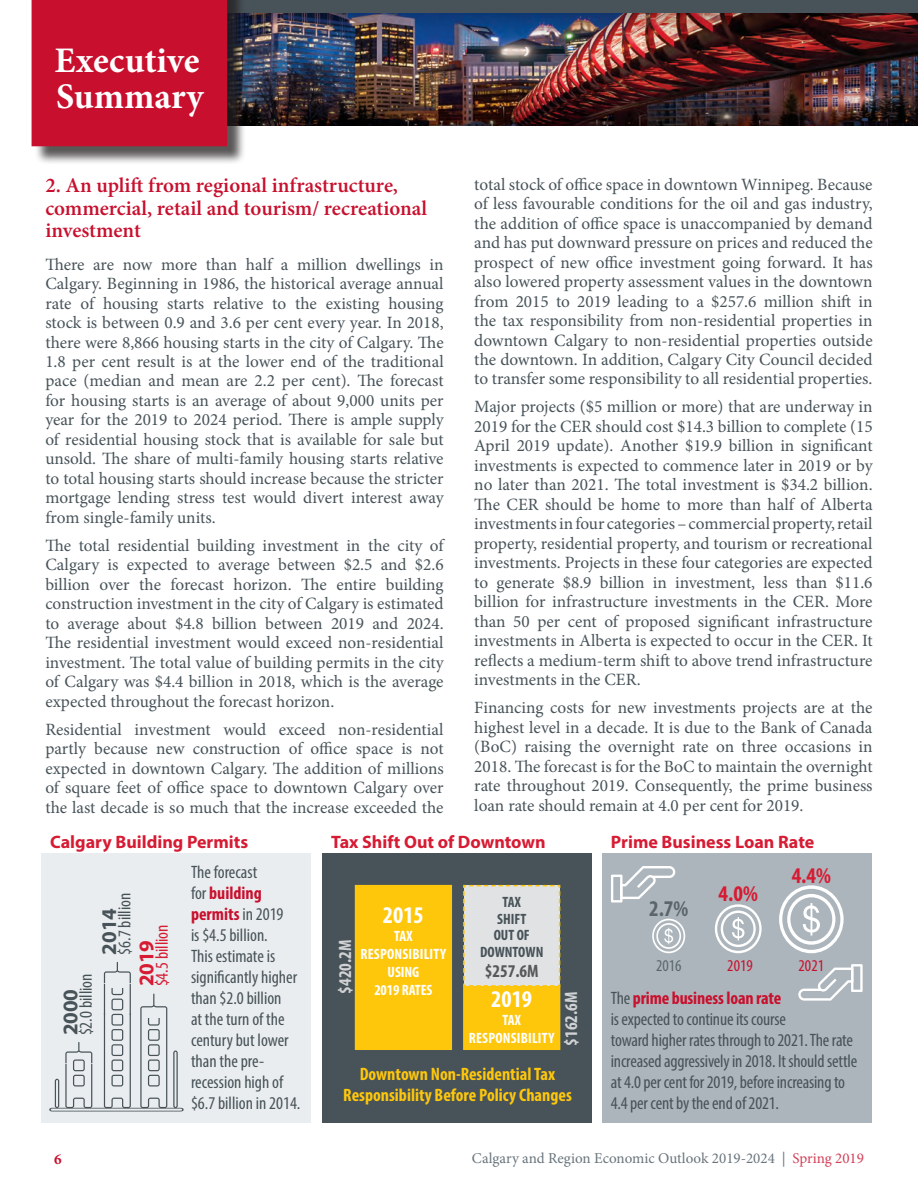
<style>
.page{position:relative;width:918px;height:1188px;background:#fff}
.page>*{position:absolute;margin:0;border:0;box-sizing:border-box;transform-origin:0 0}
.Level_2{font:700 36px "Minion Pro";color:#fff}
.t1{font:700 condensed 24px "Myriad Pro";color:#fff}
.t2{font:700 condensed 22.5px "Myriad Pro";color:#d61b33}
.t3{font:700 condensed 22.5px "Myriad Pro";color:#5a666c}
._2018_2nd_heading{font:600 21px/22.5px "Minion Pro";color:#c8102e}
.t4{font:700 21px "Myriad Pro";color:#475359}
.t5{font:700 21px "Myriad Pro";color:#d61b33}
.t6{font:condensed 18px/21px "Myriad Pro";letter-spacing:-.01em;color:#475359}
.t7{font:700 18px "Myriad Pro";color:#d61b33}
.t8{font:700 condensed 18px/21px "Myriad Pro";color:#fec70c;text-align:center}
.t9{font:700 condensed 18px "Myriad Pro";color:#d1d2d4}
.t10{font:condensed 18px "Myriad Pro";color:#d61b33}
.t11{font:700 condensed 18px "Myriad Pro";color:#57585a}
.ExecutiveSummaryText{font:17.25px/19.5px "Minion Pro";color:#475359;text-align:justify}
.t12{font:condensed 16.5px "Myriad Pro";color:#c8102e}
.t13{font:condensed 16.5px "Myriad Pro";color:#5a666c}
.t14{font:15px "Minion Pro";color:#68747b}
.t15{font:700 condensed 15px "Myriad Pro";letter-spacing:.01em;color:#fff}
.t16{font:700 condensed 15px "Myriad Pro";color:#475359}
.t17{font:700 15px "Minion Pro";color:#c8102e}
.s1{font-weight:700;color:#c8102e}
.s2{color:#d34058}
</style>
<div class="page">
<div style="left:66px;top:0;width:852px;height:129px;background:#231f20;opacity:.35"></div>
<div style="left:48px;top:0;width:870px;height:13px;background:#475359"></div>
<div style="left:34px;top:0;width:212px;height:165px;background:#231f20;opacity:.75"></div>
<div style="left:32px;top:0;width:195px;height:146px;background:#c8102e"></div>
<div style="left:42px;top:854px;width:269px;height:269px;background:#eaedef"></div>
<svg style="left:49px;top:962px;width:135px;height:149px"></svg>
<div style="left:147px;top:1012px;width:16px;height:6px;background:#eaedef"></div>
<div style="left:603px;top:854px;width:269px;height:269px;background:#acb5bb"></div>
<svg style="left:611px;top:866px;width:64px;height:37px"></svg>
<svg style="left:798px;top:964px;width:65px;height:37px"></svg>
<svg style="left:652px;top:919px;width:33px;height:34px"></svg>
<svg style="left:715px;top:904px;width:47px;height:49px"></svg>
<svg style="left:779px;top:885px;width:65px;height:68px"></svg>
<div style="left:322px;top:854px;width:269px;height:269px;background:#475359"></div>
<div style="left:355px;top:885px;width:97px;height:165px;background:#fec70c"></div>
<div style="left:463px;top:985px;width:97px;height:65px;background:#fec70c"></div>
<svg style="left:463px;top:884px;width:98px;height:103px;background:#dfded7"></svg>
<p class="Level_2" style="left:55px;top:35px;width:146px">Executive</p>
<p class="Level_2" style="left:56px;top:71px;width:149px">Summary</p>
<p class="ExecutiveSummaryText" style="left:474px;top:174px;width:400px">total stock of office space in downtown Winnipeg. Because of less favourable conditions for the oil and gas industry, the addition of office space is unaccompanied by demand and has put downward pressure on prices and reduced the prospect of new office investment going forward. It has also lowered property assessment values in the downtown from 2015 to 2019 leading to a $257.6 million shift in the tax responsibility from non-residential properties in downtown Calgary to non-residential properties outside the downtown. In addition, Calgary City Council decided to transfer some responsibility to all residential properties.</p>
<p class="ExecutiveSummaryText" style="left:474px;top:397px;width:400px">Major projects ($5 million or more) that are underway in 2019 for the CER should cost $14.3 billion to complete (15<br>April 2019 update). Another $19.9 billion in significant investments is expected to commence later in 2019 or by no later than 2021. The total investment is $34.2 billion.<br>The CER should be home to more than half of Alberta investments in four categories – commercial property, retail property, residential property, and tourism or recreational investments. Projects in these four categories are expected to generate $8.9 billion in investment, less than $11.6 billion for infrastructure investments in the CER. More than 50 per cent of proposed significant infrastructure investments in Alberta is expected to occur in the CER. It reflects a medium-term shift to above trend infrastructure investments in the CER.</p>
<p class="ExecutiveSummaryText" style="left:474px;top:698px;width:400px">Financing costs for new investments projects are at the highest level in a decade. It is due to the Bank of Canada (BoC) raising the overnight rate on three occasions in 2018. The forecast is for the BoC to maintain the overnight rate throughout 2019. Consequently, the prime business loan rate should remain at 4.0 per cent for 2019.</p>
<p class="_2018_2nd_heading" style="left:45px;top:174px;width:383px">2. An uplift from regional infrastructure, commercial, retail and tourism/ recreational investment</p>
<p class="ExecutiveSummaryText" style="left:45px;top:254px;width:400px">There are now more than half a million dwellings in Calgary. Beginning in 1986, the historical average annual rate of housing starts relative to the existing housing stock is between 0.9 and 3.6 per cent every year. In 2018, there were 8,866 housing starts in the city of Calgary. The 1.8 per cent result is at the lower end of the traditional pace (median and mean are 2.2 per cent). The forecast for housing starts is an average of about 9,000 units per year for the 2019 to 2024 period. There is ample supply of residential housing stock that is available for sale but unsold. The share of multi-family housing starts relative to total housing starts should increase because the stricter mortgage lending stress test would divert interest away from single-family units.</p>
<p class="ExecutiveSummaryText" style="left:45px;top:536px;width:400px">The total residential building investment in the city of Calgary is expected to average between $2.5 and $2.6 billion over the forecast horizon. The entire building construction investment in the city of Calgary is estimated to average about $4.8 billion between 2019 and 2024.<br>The residential investment would exceed non-residential investment. The total value of building permits in the city of Calgary was $4.4 billion in 2018, which is the average expected throughout the forecast horizon.</p>
<p class="ExecutiveSummaryText" style="left:45px;top:720px;width:400px">Residential investment would exceed non-residential partly because new construction of office space is not expected in downtown Calgary. The addition of millions of square feet of office space to downtown Calgary over the last decade is so much that the increase exceeded the</p>
<p class="t7" style="left:50px;top:830px;width:200px">Calgary Building Permits</p>
<p class="t7" style="left:331px;top:830px;width:216px">Tax Shift Out of Downtown</p>
<p class="t7" style="left:611px;top:830px;width:205px">Prime Business Loan Rate</p>
<p class="t6" style="left:75px;top:1035px;width:63px;rotate:-90deg">$2.0 billion</p>
<p class="t4" style="left:57px;top:1035px;width:48px;rotate:-90deg">2000</p>
<p class="t6" style="left:114px;top:955px;width:63px;rotate:-90deg">$6.7 billion</p>
<p class="t4" style="left:95px;top:955px;width:48px;rotate:-90deg">2014</p>
<p class="t10" style="left:151px;top:986px;width:63px;rotate:-90deg">$4.5 billion</p>
<p class="t5" style="left:133px;top:986px;width:48px;rotate:-90deg">2019</p>
<p class="t6" style="left:191px;top:862px;width:111px">The forecast<br>for <span class="s1">building permits</span> in 2019<br>is $4.5 billion.<br>This estimate is significantly higher than $2.0 billion<br>at the turn of the century but lower than the pre&shy;recession high of $6.7 billion in 2014.</p>
<p class="t16" style="left:503px;top:893px;width:20px">TAX</p>
<p class="t16" style="left:497px;top:909px;width:31px">SHIFT</p>
<p class="t16" style="left:494px;top:926px;width:38px">OUT OF</p>
<p class="t16" style="left:480px;top:942px;width:65px">DOWNTOWN</p>
<p class="t11" style="left:485px;top:960px;width:55px">$257.6M</p>
<p class="t1" style="left:491px;top:984px;width:42px">2019</p>
<p class="t15" style="left:503px;top:1011px;width:20px">TAX</p>
<p class="t15" style="left:469px;top:1029px;width:87px">RESPONSIBILITY</p>
<p class="t1" style="left:383px;top:900px;width:42px">2015</p>
<p class="t15" style="left:394px;top:926px;width:20px">TAX</p>
<p class="t15" style="left:361px;top:944px;width:87px">RESPONSIBILITY</p>
<p class="t15" style="left:388px;top:962px;width:33px">USING</p>
<p class="t15" style="left:374px;top:980px;width:60px">2019 RATES</p>
<p class="t9" style="left:334px;top:994px;width:56px;rotate:-90deg">$420.2M</p>
<p class="t9" style="left:560px;top:1046px;width:55px;rotate:-90deg">$162.6M</p>
<p class="t8" style="left:343px;top:1063px;width:230px">Downtown Non-Residential Tax<br>Responsibility Before Policy Changes</p>
<p class="t3" style="left:649px;top:895px;width:41px">2.7%</p>
<p class="t2" style="left:719px;top:880px;width:41px">4.0%</p>
<p class="t2" style="left:792px;top:861px;width:41px">4.4%</p>
<p class="t13" style="left:656px;top:956px;width:27px">2016</p>
<p class="t12" style="left:727px;top:956px;width:27px">2019</p>
<p class="t12" style="left:799px;top:956px;width:27px">2021</p>
<p class="t6" style="left:611px;top:988px;width:248px">The <span class="s1">prime business loan rate<br></span>is expected to continue its course<br>toward higher rates through to 2021. The rate increased aggressively in 2018. It should settle at 4.0 per cent for 2019, before increasing to 4.4 per cent by the end of 2021.</p>
<p class="t17" style="left:54px;top:1149px;width:9px">6</p>
<p class="t14" style="left:472px;top:1148px;width:394px">Calgary and Region Economic Outlook 2019-2024 | <span class="s2">Spring 2019</span></p>
</div>
